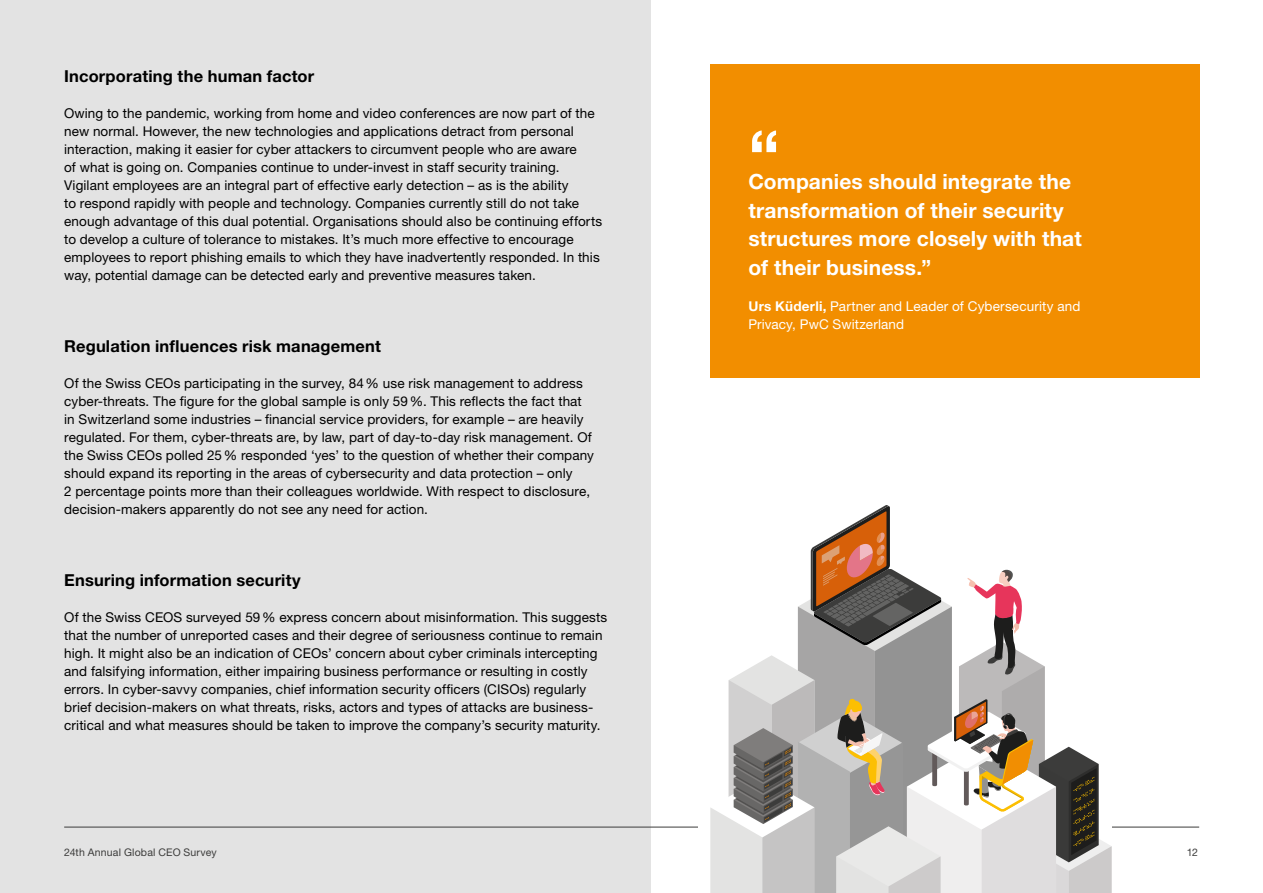
<style>
.page{position:relative;width:1263px;height:893px;background:#fff}
.page>*{position:absolute;margin:0;border:0;box-sizing:border-box;transform-origin:0 0}
.t1{font:700 67.5px "Helvetica Neue LT Std";color:#fff}
.t2{font:700 21px/28.5px "Helvetica Neue LT Std";letter-spacing:.005em;color:#fff}
.t3{font:700 16.5px "Helvetica Neue LT Std";letter-spacing:.01em;color:#000}
.t4{font:13.5px/18px "Helvetica Neue LT Std";letter-spacing:.01em;color:#000}
.t5{font:13.5px/18px "Helvetica Neue LT Std";letter-spacing:.01em;color:#fff}
.t6{font:10.5px "Helvetica Neue LT Std";letter-spacing:.015em;color:#3c3c3b}
.s1{font-weight:700}
</style>
<div class="page">
<div style="left:0;top:0;width:651px;height:893px;background:#e3e3e3"></div>
<hr style="left:64px;top:827px;width:1135px;height:1px;background:#3c3c3b">
<div style="left:710px;top:64px;width:489px;height:313px;background:#f28e00"></div>
<div style="left:698px;top:505px;width:414px;height:388px;background:#fff"></div>
<svg style="left:710px;top:505px;width:402px;height:388px"></svg>
<p class="t3" style="left:64px;top:66px;width:252px">Incorporating the human factor</p>
<p class="t4" style="left:64px;top:104px;width:539px">Owing to the pandemic, working from home and video conferences are now part of the new normal. However, the new technologies and applications detract from personal interaction, making it easier for cyber attackers to circumvent people who are aware<br>of what is going on. Companies continue to under-invest in staff security training.<br>Vigilant employees are an integral part of effective early detection – as is the ability<br>to respond rapidly with people and technology. Companies currently still do not take enough advantage of this dual potential. Organisations should also be continuing efforts to develop a culture of tolerance to mistakes. It’s much more effective to encourage employees to report phishing emails to which they have inadvertently responded. In this way, potential damage can be detected early and preventive measures taken.</p>
<p class="t3" style="left:64px;top:336px;width:318px">Regulation influences risk management</p>
<p class="t4" style="left:64px;top:374px;width:531px">Of the Swiss CEOs participating in the survey, 84% use risk management to address cyber-threats. The figure for the global sample is only 59%. This reflects the fact that in Switzerland some industries – financial service providers, for example – are heavily regulated. For them, cyber-threats are, by law, part of day-to-day risk management. Of the Swiss CEOs polled 25% responded ‘yes’ to the question of whether their company should expand its reporting in the areas of cybersecurity and data protection – only<br>2 percentage points more than their colleagues worldwide. With respect to disclosure, decision-makers apparently do not see any need for action.</p>
<p class="t3" style="left:64px;top:570px;width:238px">Ensuring information security</p>
<p class="t4" style="left:64px;top:608px;width:545px">Of the Swiss CEOS surveyed 59% express concern about misinformation. This suggests that the number of unreported cases and their degree of seriousness continue to remain high. It might also be an indication of CEOs’ concern about cyber criminals intercepting and falsifying information, either impairing business performance or resulting in costly errors. In cyber-savvy companies, chief information security officers (CISOs) regularly brief decision-makers on what threats, risks, actors and types of attacks are business&shy;critical and what measures should be taken to improve the company’s security maturity.</p>
<h1 class="t1" style="left:748px;top:113px;width:33px">“</h1>
<h2 class="t2" style="left:748px;top:167px;width:335px">Companies should integrate the transformation of their security structures more closely with that of their business.”</h2>
<p class="t5" style="left:748px;top:297px;width:333px"><span class="s1">Urs Küderli,</span> Partner and Leader of Cybersecurity and<br>Privacy, PwC Switzerland</p>
<p class="t6" style="left:64px;top:846px;width:154px">24th Annual Global CEO Survey</p>
<p class="t6" style="left:1187px;top:846px;width:13px">12</p>
</div>
